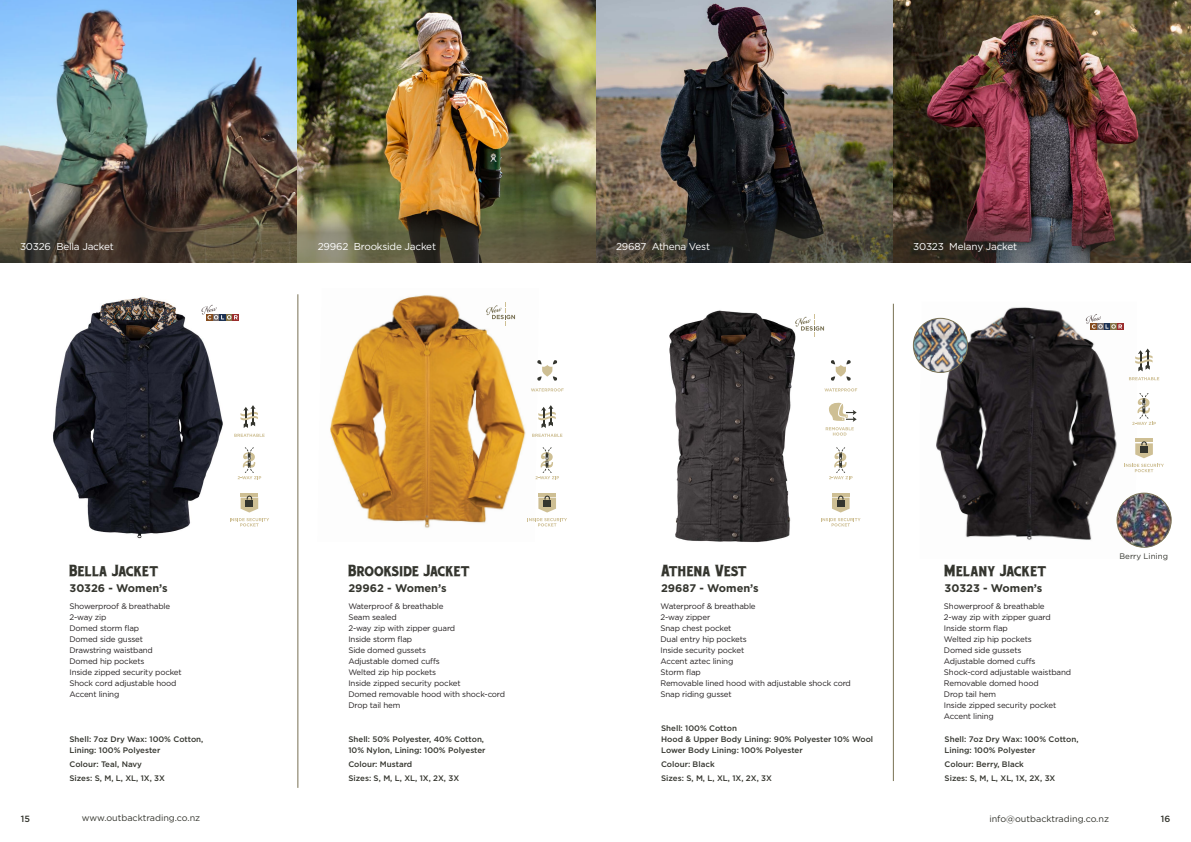
<style>
.page{position:relative;width:1191px;height:842px;background:#fff}
.page>*{position:absolute;margin:0;border:0;box-sizing:border-box;transform-origin:0 0}
.Style_Name_Header{font:18px "LHF Hensler";color:#34352e}
.Style_Number{font:700 11px "Gotham";color:#34352e}
.Style_Name_on_Image{font:10px "Gotham";letter-spacing:-.02em;color:#fff}
.t1{font:9px "Gotham";color:#34352e}
.Page_Number{font:500 9px "Gotham";color:#34352e}
.Item_Description{font:8px "Gotham";letter-spacing:-.02em;color:#231f20}
.Item_Fabrication_and{font:500 8px/11px "Gotham";color:#34352e}
.Item_Fabrication_and-2{font:8px "Gotham";color:#34352e}
</style>
<div class="page">
<img style="left:53px;top:297px;width:189px;height:242px">
<img style="left:330px;top:295px;width:209px;height:233px">
<img style="left:669px;top:310px;width:127px;height:232px">
<img style="left:595px;top:0;width:596px;height:193px">
<hr style="left:893px;top:304px;width:1px;height:477px;background:#787153">
<svg style="left:795px;top:314px;width:29px;height:23px"></svg>
<svg style="left:829px;top:447px;width:23px;height:32px"></svg>
<svg style="left:535px;top:447px;width:24px;height:32px"></svg>
<svg style="left:238px;top:447px;width:23px;height:32px"></svg>
<svg style="left:824px;top:388px;width:33px;height:3px"></svg>
<svg style="left:831px;top:360px;width:20px;height:21px"></svg>
<svg style="left:531px;top:388px;width:32px;height:3px"></svg>
<svg style="left:537px;top:360px;width:20px;height:21px"></svg>
<svg style="left:821px;top:518px;width:39px;height:8px"></svg>
<hr style="left:832px;top:493px;width:17px;height:3px;background:#cebf94">
<svg style="left:832px;top:496px;width:17px;height:16px"></svg>
<div style="left:837px;top:500px;width:7px;height:7px;background:#34352e"></div>
<svg style="left:527px;top:518px;width:40px;height:8px"></svg>
<hr style="left:538px;top:493px;width:18px;height:3px;background:#cebf94">
<svg style="left:538px;top:496px;width:18px;height:16px"></svg>
<div style="left:543px;top:500px;width:8px;height:7px;background:#34352e"></div>
<svg style="left:230px;top:518px;width:39px;height:8px"></svg>
<hr style="left:241px;top:493px;width:17px;height:3px;background:#cebf94">
<svg style="left:241px;top:496px;width:17px;height:16px"></svg>
<div style="left:245px;top:500px;width:8px;height:7px;background:#34352e"></div>
<img style="left:919px;top:307px;width:217px;height:240px">
<svg style="left:1132px;top:393px;width:23px;height:32px"></svg>
<svg style="left:1129px;top:377px;width:30px;height:3px"></svg>
<svg style="left:1135px;top:348px;width:17px;height:23px"></svg>
<svg style="left:1124px;top:464px;width:39px;height:8px"></svg>
<hr style="left:1135px;top:438px;width:17px;height:4px;background:#cebf94">
<svg style="left:1135px;top:441px;width:17px;height:17px"></svg>
<div style="left:1140px;top:446px;width:8px;height:7px;background:#34352e"></div>
<div style="left:1097px;top:323px;width:6px;height:7px;background:#776e6e"></div>
<div style="left:1103px;top:323px;width:7px;height:7px;background:#1d3253"></div>
<div style="left:1110px;top:323px;width:7px;height:7px;background:#867448"></div>
<div style="left:1117px;top:323px;width:6px;height:7px;background:#9a2d2d"></div>
<div style="left:1090px;top:323px;width:7px;height:7px;background:#844c1e"></div>
<svg style="left:1085px;top:314px;width:37px;height:15px"></svg>
<svg style="left:825px;top:402px;width:31px;height:34px"></svg>
<img style="left:913px;top:318px;width:54px;height:54px;border-radius:27px">
<div style="left:913px;top:318px;width:54px;height:55px;border:1px solid #787153;border-radius:50%"></div>
<img style="left:1117px;top:493px;width:54px;height:54px;border-radius:27px">
<div style="left:1117px;top:493px;width:54px;height:54px;border:1px solid #787153;border-radius:50%"></div>
<img style="left:0;top:0;width:595px;height:193px">
<hr style="left:298px;top:294px;width:1px;height:494px;background:#787153">
<img style="left:0;top:193px;width:1191px;height:69px">
<svg style="left:486px;top:302px;width:29px;height:23px"></svg>
<svg style="left:532px;top:434px;width:30px;height:3px"></svg>
<svg style="left:538px;top:405px;width:18px;height:23px"></svg>
<svg style="left:234px;top:434px;width:31px;height:3px"></svg>
<svg style="left:240px;top:405px;width:18px;height:23px"></svg>
<svg style="left:213px;top:319px;width:6px;height:2px"></svg>
<svg style="left:219px;top:319px;width:7px;height:2px"></svg>
<svg style="left:226px;top:319px;width:6px;height:2px"></svg>
<svg style="left:232px;top:314px;width:7px;height:7px"></svg>
<svg style="left:206px;top:319px;width:7px;height:2px"></svg>
<svg style="left:201px;top:305px;width:37px;height:14px"></svg>
<p class="Style_Name_on_Image" style="left:20px;top:240px;width:95px">30326 Bella Jacket</p>
<p class="Style_Name_on_Image" style="left:318px;top:240px;width:120px">29962 Brookside Jacket</p>
<p class="Style_Name_on_Image" style="left:616px;top:240px;width:95px">29687 Athena Vest</p>
<p class="Style_Name_on_Image" style="left:913px;top:240px;width:105px">30323 Melany Jacket</p>
<p class="Style_Name_Header" style="left:69px;top:562px;width:91px">Bella Jacket</p>
<p class="Style_Name_Header" style="left:348px;top:562px;width:124px">Brookside Jacket</p>
<p class="Item_Description" style="left:69px;top:601px;width:102px">Showerproof &amp; breathable</p>
<p class="Item_Description" style="left:69px;top:612px;width:38px">2-way zip</p>
<p class="Item_Description" style="left:69px;top:623px;width:71px">Domed storm flap</p>
<p class="Item_Description" style="left:69px;top:634px;width:75px">Domed side gusset</p>
<p class="Item_Description" style="left:69px;top:645px;width:85px">Drawstring waistband</p>
<p class="Item_Description" style="left:69px;top:656px;width:77px">Domed hip pockets</p>
<p class="Item_Description" style="left:69px;top:667px;width:114px">Inside zipped security pocket</p>
<p class="Item_Description" style="left:69px;top:678px;width:109px">Shock cord adjustable hood</p>
<p class="Item_Description" style="left:69px;top:689px;width:51px">Accent lining</p>
<p class="Style_Number" style="left:69px;top:581px;width:100px">30326 - Women’s</p>
<p class="Style_Number" style="left:348px;top:581px;width:100px">29962 - Women’s</p>
<p class="Item_Description" style="left:348px;top:601px;width:97px">Waterproof &amp; breathable</p>
<p class="Item_Description" style="left:348px;top:612px;width:50px">Seam sealed</p>
<p class="Item_Description" style="left:348px;top:623px;width:108px">2-way zip with zipper guard</p>
<p class="Item_Description" style="left:348px;top:634px;width:65px">Inside storm flap</p>
<p class="Item_Description" style="left:348px;top:645px;width:79px">Side domed gussets</p>
<p class="Item_Description" style="left:348px;top:656px;width:93px">Adjustable domed cuffs</p>
<p class="Item_Description" style="left:348px;top:667px;width:89px">Welted zip hip pockets</p>
<p class="Item_Description" style="left:348px;top:678px;width:114px">Inside zipped security pocket</p>
<p class="Item_Description" style="left:348px;top:689px;width:158px">Domed removable hood with shock-cord</p>
<p class="Item_Description" style="left:348px;top:700px;width:54px">Drop tail hem</p>
<p class="Item_Fabrication_and" style="left:69px;top:734px;width:135px">Shell: 7oz Dry Wax: 100% Cotton,<br>Lining: 100% Polyester</p>
<p class="Item_Fabrication_and" style="left:69px;top:759px;width:74px">Colour: Teal, Navy</p>
<p class="Item_Fabrication_and" style="left:69px;top:773px;width:97px">Sizes: S, M, L, XL, 1X, 3X</p>
<p class="Item_Fabrication_and" style="left:348px;top:734px;width:139px">Shell: 50% Polyester, 40% Cotton,<br>10% Nylon, Lining: 100% Polyester</p>
<p class="Item_Fabrication_and" style="left:348px;top:759px;width:65px">Colour: Mustard</p>
<p class="Item_Fabrication_and" style="left:348px;top:773px;width:112px">Sizes: S, M, L, XL, 1X, 2X, 3X</p>
<p class="Style_Name_Header" style="left:661px;top:562px;width:88px">Athena Vest</p>
<p class="Item_Description" style="left:660px;top:601px;width:97px">Waterproof &amp; breathable</p>
<p class="Item_Description" style="left:660px;top:612px;width:51px">2-way zipper</p>
<p class="Item_Description" style="left:660px;top:623px;width:72px">Snap chest pocket</p>
<p class="Item_Description" style="left:660px;top:634px;width:88px">Dual entry hip pockets</p>
<p class="Item_Description" style="left:660px;top:645px;width:85px">Inside security pocket</p>
<p class="Item_Description" style="left:660px;top:656px;width:74px">Accent aztec lining</p>
<p class="Item_Description" style="left:660px;top:667px;width:42px">Storm flap</p>
<p class="Item_Description" style="left:660px;top:678px;width:192px">Removable lined hood with adjustable shock cord</p>
<p class="Item_Description" style="left:660px;top:689px;width:73px">Snap riding gusset</p>
<p class="Style_Number" style="left:661px;top:581px;width:99px">29687 - Women’s</p>
<p class="Item_Fabrication_and" style="left:661px;top:723px;width:214px">Shell: 100% Cotton<br>Hood &amp; Upper Body Lining: 90% Polyester 10% Wool<br>Lower Body Lining: 100% Polyester</p>
<p class="Item_Fabrication_and" style="left:661px;top:759px;width:55px">Colour: Black</p>
<p class="Item_Fabrication_and" style="left:661px;top:773px;width:112px">Sizes: S, M, L, XL, 1X, 2X, 3X</p>
<p class="Style_Name_Header" style="left:944px;top:562px;width:104px">Melany Jacket</p>
<p class="Item_Description" style="left:944px;top:601px;width:102px">Showerproof &amp; breathable</p>
<p class="Item_Description" style="left:944px;top:612px;width:108px">2-way zip with zipper guard</p>
<p class="Item_Description" style="left:944px;top:623px;width:65px">Inside storm flap</p>
<p class="Item_Description" style="left:944px;top:634px;width:89px">Welted zip hip pockets</p>
<p class="Item_Description" style="left:944px;top:645px;width:79px">Domed side gussets</p>
<p class="Item_Description" style="left:944px;top:656px;width:93px">Adjustable domed cuffs</p>
<p class="Item_Description" style="left:944px;top:667px;width:129px">Shock-cord adjustable waistband</p>
<p class="Item_Description" style="left:944px;top:678px;width:96px">Removable domed hood</p>
<p class="Item_Description" style="left:944px;top:689px;width:54px">Drop tail hem</p>
<p class="Item_Description" style="left:944px;top:700px;width:114px">Inside zipped security pocket</p>
<p class="Item_Description" style="left:944px;top:711px;width:51px">Accent lining</p>
<p class="Style_Number" style="left:944px;top:581px;width:99px">30323 - Women’s</p>
<p class="Item_Fabrication_and" style="left:944px;top:734px;width:135px">Shell: 7oz Dry Wax: 100% Cotton,<br>Lining: 100% Polyester</p>
<p class="Item_Fabrication_and" style="left:944px;top:759px;width:81px">Colour: Berry, Black</p>
<p class="Item_Fabrication_and" style="left:944px;top:773px;width:112px">Sizes: S, M, L, XL, 1X, 2X, 3X</p>
<p class="Item_Fabrication_and-2" style="left:1119px;top:551px;width:50px">Berry Lining</p>
<p class="t1" style="left:82px;top:812px;width:120px">www.outbacktrading.co.nz</p>
<p class="t1" style="left:989px;top:813px;width:121px">info@outbacktrading.co.nz</p>
<p class="Page_Number" style="left:21px;top:812px;width:11px">15</p>
<p class="Page_Number" style="left:1160px;top:812px;width:11px">16</p>
</div>
